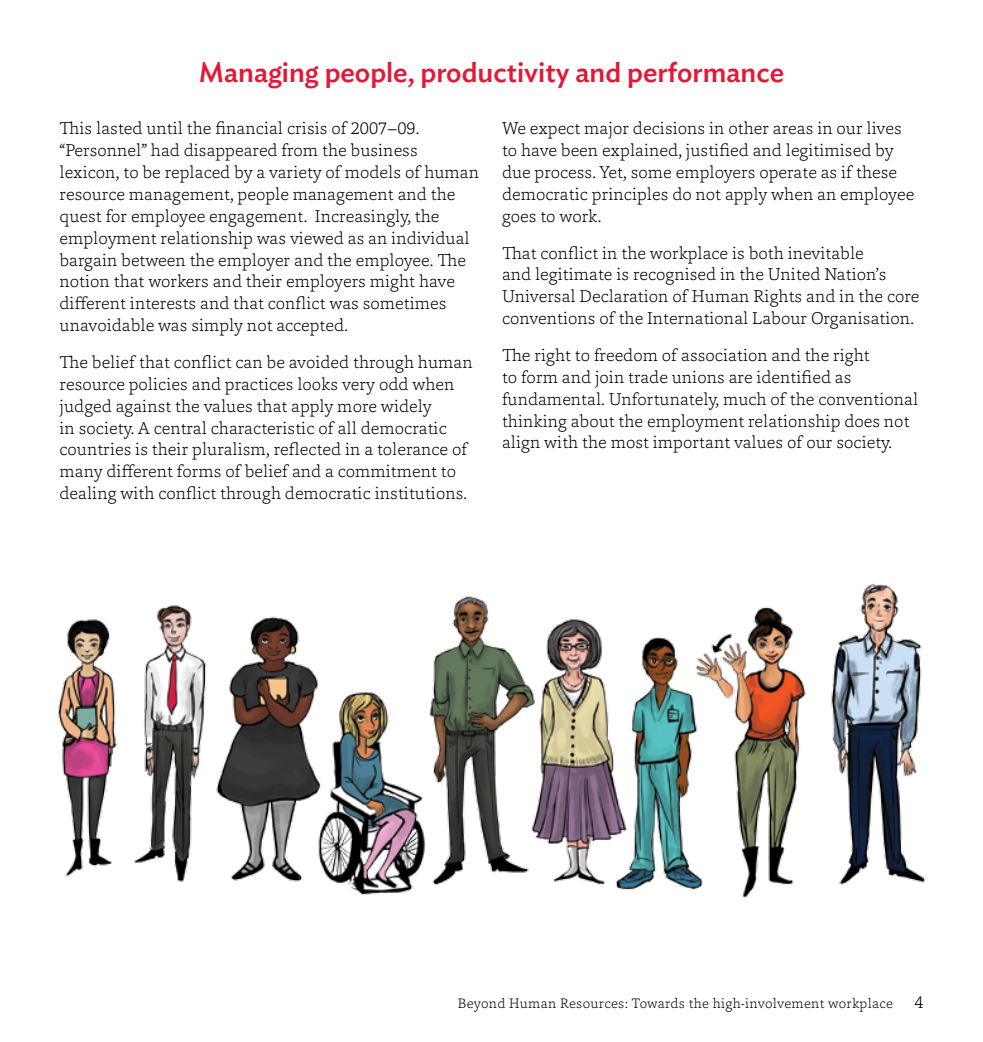
<style>
.page{position:relative;width:983px;height:1042px;background:#fff}
.page>*{position:absolute;margin:0;border:0;box-sizing:border-box;transform-origin:0 0}
.t1{font:500 28px "Ideal Sans";color:#e31837}
.t2{font:200 17.5px/21.9px "Capita";color:#000}
.t3{font:200 14px "Capita";letter-spacing:.02em;color:#000}
.s1{font-size:17.5px}
</style>
<div class="page">
<img style="left:58px;top:584px;width:868px;height:314px">
<h1 class="t1" style="left:199px;top:51px;width:586px">Managing people, productivity and performance</h1>
<p class="t2" style="left:60px;top:117px;width:421px">This lasted until the financial crisis of 2007–09. “Personnel” had disappeared from the business lexicon, to be replaced by a variety of models of human resource management, people management and the quest for employee engagement. Increasingly, the employment relationship was viewed as an individual bargain between the employer and the employee. The notion that workers and their employers might have different interests and that conflict was sometimes unavoidable was simply not accepted.</p>
<p class="t2" style="left:60px;top:351px;width:414px">The belief that conflict can be avoided through human resource policies and practices looks very odd when judged against the values that apply more widely<br>in society. A central characteristic of all democratic countries is their pluralism, reflected in a tolerance of many different forms of belief and a commitment to dealing with conflict through democratic institutions.</p>
<p class="t2" style="left:502px;top:117px;width:414px">We expect major decisions in other areas in our lives to have been explained, justified and legitimised by due process. Yet, some employers operate as if these democratic principles do not apply when an employee goes to work.</p>
<p class="t2" style="left:502px;top:241px;width:419px">That conflict in the workplace is both inevitable<br>and legitimate is recognised in the United Nation’s Universal Declaration of Human Rights and in the core conventions of the International Labour Organisation.</p>
<p class="t2" style="left:502px;top:344px;width:417px">The right to freedom of association and the right<br>to form and join trade unions are identified as fundamental. Unfortunately, much of the conventional thinking about the employment relationship does not align with the most important values of our society.</p>
<p class="t3" style="left:458px;top:993px;width:467px">Beyond Human Resources: Towards the high-involvement workplace <span class="s1">4</span></p>
</div>
